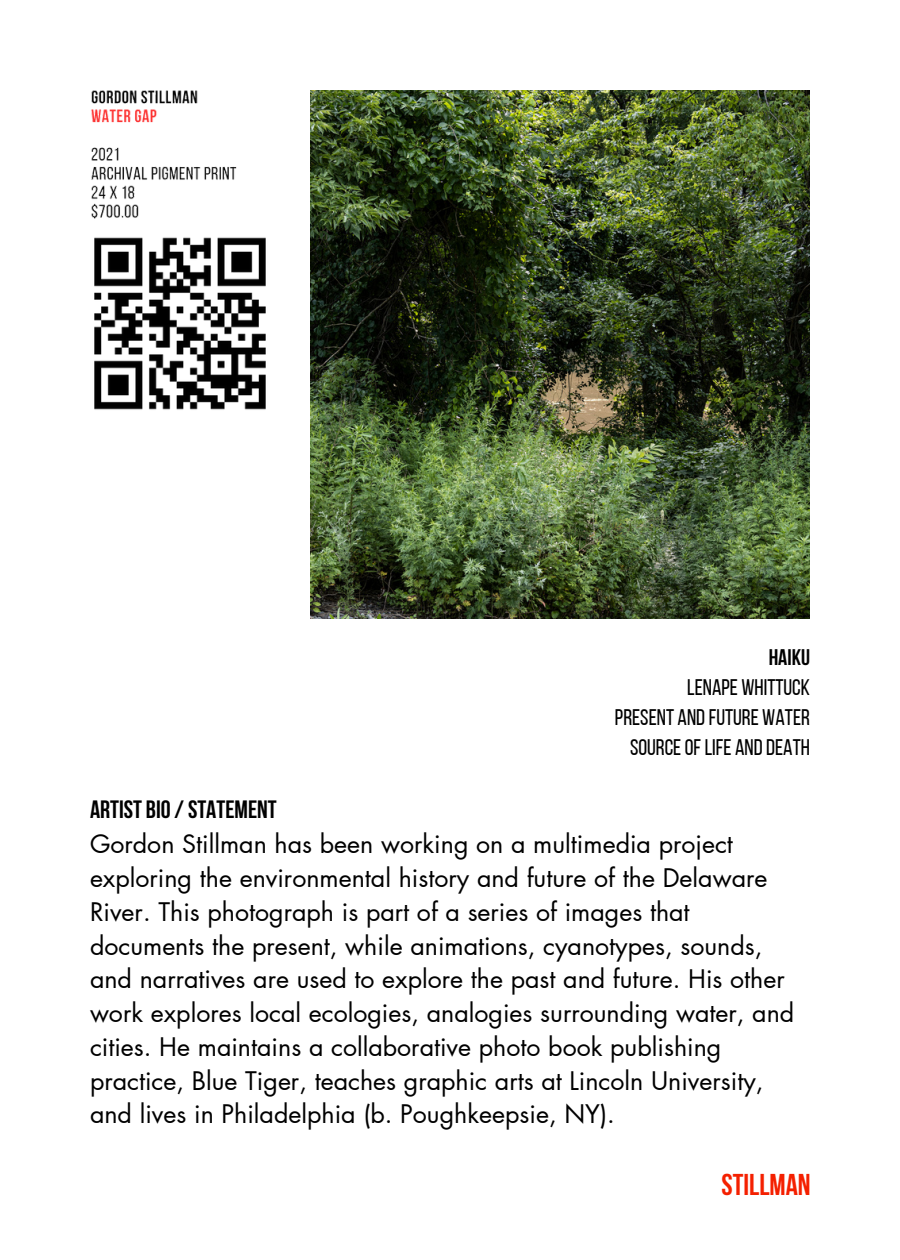
<style>
.page{position:relative;width:900px;height:1260px;background:#fff}
.page>*{position:absolute;margin:0;border:0;box-sizing:border-box;transform-origin:0 0}
.t1{font:700 30px "Bebas Neue";color:#f42000}
.t2{font:25px/33.8px "Futura LT Pro";color:#000}
.t3{font:700 25px "Bebas Neue";color:#000}
.t4{font:22.5px "Bebas Neue";color:#000}
.t5{font:700 22.5px "Bebas Neue";color:#000}
</style>
<div class="page">
<img style="left:311px;top:90px;width:498px;height:529px">
<img style="left:91px;top:90px;width:175px;height:320px">
<p class="t5" style="left:769px;top:648px;width:43px">HAIKU</p>
<p class="t4" style="left:687px;top:678px;width:124px">LENAPE WHITTUCK</p>
<p class="t4" style="left:615px;top:708px;width:197px">PRESENT ANDFUTURE WATER</p>
<p class="t4" style="left:630px;top:738px;width:181px">SOURCE OF LIFE ANDDEATH</p>
<p class="t3" style="left:90px;top:799px;width:188px">ARTIST BIO/STATEMENT</p>
<p class="t2" style="left:90px;top:828px;width:706px">Gordon Stillman has been working on a multimedia project exploring the environmental history and future of the Delaware River. This photograph is part of a series of images that documents the present, while animations, cyanotypes, sounds, and narratives are used to explore the past and future. His other work explores local ecologies, analogies surrounding water, and cities. He maintains a collaborative photo book publishing practice, Blue Tiger, teaches graphic arts at Lincoln University, and lives in Philadelphia (b. Poughkeepsie, NY).</p>
<p class="t1" style="left:722px;top:1173px;width:91px">STILLMAN</p>
</div>
